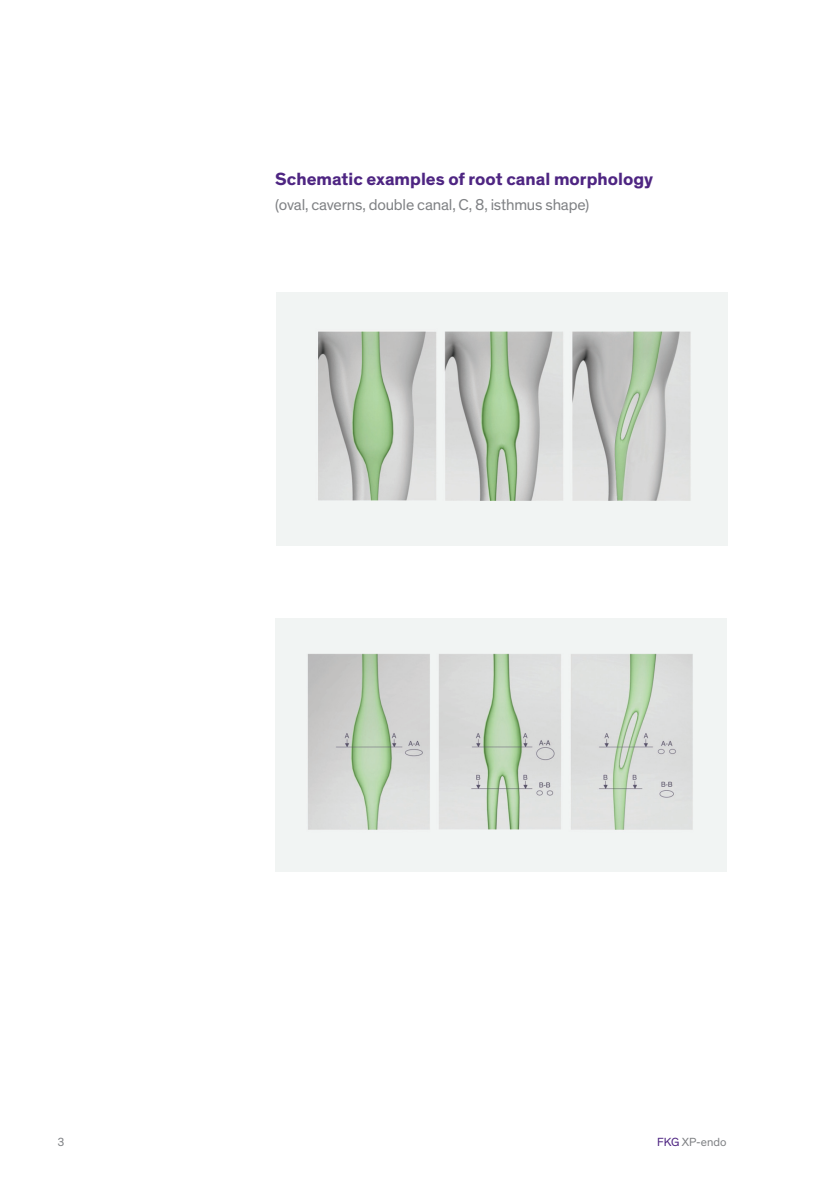
<style>
.page{position:relative;width:840px;height:1191px;background:#fff}
.page>*{position:absolute;margin:0;border:0;box-sizing:border-box;transform-origin:0 0}
.t1{font:700 18px "Theinhardt";color:#4e2582}
.t2{font:16px "Theinhardt";letter-spacing:-.01em;color:#808285}
.t3{font:12px "Theinhardt";color:#808285}
.s1{color:#4e2582}
</style>
<div class="page">
<img style="left:276px;top:292px;width:451px;height:253px">
<img style="left:275px;top:618px;width:451px;height:253px">
<p class="t1" style="left:275px;top:167px;width:379px">Schematic examples of root canal morphology</p>
<p class="t2" style="left:275px;top:195px;width:315px">(oval, caverns, double canal, C, 8, isthmus shape)</p>
<p class="t3" style="left:57px;top:1134px;width:9px">3</p>
<p class="t3" style="left:657px;top:1134px;width:71px"><span class="s1">FKG</span> XP-endo</p>
</div>
